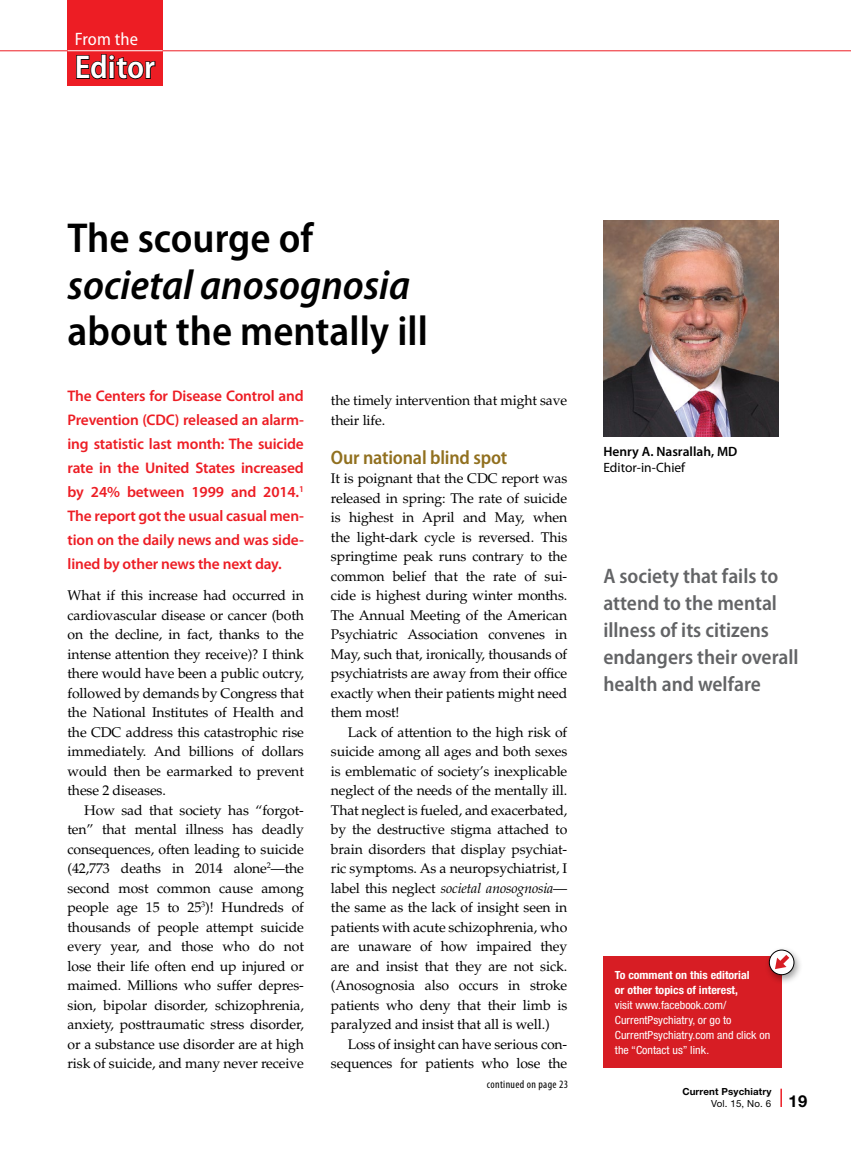
<style>
.page{position:relative;width:851px;height:1161px;background:#fff}
.page>*{position:absolute;margin:0;border:0;box-sizing:border-box;transform-origin:0 0}
.t1{font:600 semi-condensed 42px/46.5px "Myriad Pro";color:#000}
.t2{font:600 semi-condensed 33px "Myriad Pro";color:#fff}
.quote{font:600 semi-condensed 21px/27px "Myriad Pro";color:#636466}
.sub2{font:600 semi-condensed 19.5px "Myriad Pro";letter-spacing:-.01em;color:#91701f}
.t3{font:semi-condensed 18px "Myriad Pro";letter-spacing:.01em;color:#fff}
.t4{font:700 16.5px "Helvetica Neue LT Std";color:#000}
.abstract{font:600 15.3px/24px "Myriad Pro";letter-spacing:-.01em;color:#ed1d24;text-align:justify}
.body_indent{font:14.1px/19.5px "Palatino LT Std";letter-spacing:-.01em;color:#000;text-align:justify}
.body{font:14.1px/19.5px "Palatino LT Std";letter-spacing:-.01em;color:#000;text-align:justify}
.t5{font:600 13.5px "Myriad Pro";color:#000}
.t6{font:13.5px "Myriad Pro";color:#000}
.t7{font:condensed 11.25px/15px "Helvetica Neue LT Std";color:#fff;scale:1.06 1}
.t8{font:condensed 11.25px "Myriad Pro";letter-spacing:.03em;color:#000}
.t9{font:700 9.75px "Helvetica Neue LT Std";letter-spacing:.015em;color:#000}
.t10{font:9.75px "Helvetica Neue LT Std";letter-spacing:.015em;color:#000}
.s1{font-style:italic}
.s2{font-weight:700}
</style>
<div class="page">
<svg style="left:780px;top:1089px;width:1px;height:18px"></svg>
<hr style="left:0;top:50px;width:850px;height:1px;background:#ed1d24">
<img style="left:603px;top:220px;width:175px;height:216px">
<div style="left:68px;top:0;width:95px;height:86px;background:#ed1d24"></div>
<hr style="left:68px;top:50px;width:95px;height:1px;background:#fff">
<div style="left:603px;top:957px;width:179px;height:111px;background:#d71d24"></div>
<div style="left:764px;top:946px;width:39px;height:39px;background:#000;opacity:.4"></div>
<svg style="left:769px;top:950px;width:25px;height:25px"></svg>
<div style="left:768px;top:950px;width:26px;height:25px;border:1px solid #000;border-radius:50%"></div>
<svg style="left:775px;top:955px;width:14px;height:14px"></svg>
<svg style="left:75px;top:50px;width:81px;height:30px"></svg>
<p class="t3" style="left:75px;top:28px;width:65px">From the</p>
<p class="t2" style="left:75px;top:46px;width:82px">Editor</p>
<p class="t1" style="left:68px;top:214px;width:362px">The scourge of <span class="s1">societal anosognosia </span>about the mentally ill</p>
<p class="abstract" style="left:68px;top:384px;width:238px">The Centers for Disease Control and Prevention (CDC) released an alarm&shy;ing statistic last month: The suicide rate in the United States increased by 24% between 1999 and 2014.<sup>1<br></sup>The report got the usual casual men&shy;tion on the daily news and was side&shy;lined by other news the next day.</p>
<p class="body" style="left:68px;top:586px;width:238px">What if this increase had occurred in cardiovascular disease or cancer (both on the decline, in fact, thanks to the intense attention they receive)? I think there would have been a public outcry, followed by demands by Congress that the National Institutes of Health and the CDC address this catastrophic rise immediately. And billions of dollars would then be earmarked to prevent these 2 diseases.</p>
<p class="body_indent" style="left:68px;top:800px;width:238px;text-indent:17px">How sad that society has “forgot&shy;ten” that mental illness has deadly consequences, often leading to suicide (42,773 deaths in 2014 alone<sup>2</sup>—the second most common cause among people age 15 to 25<sup>3</sup>)! Hundreds of thousands of people attempt suicide every year, and those who do not lose their life often end up injured or maimed. Millions who suffer depres&shy;sion, bipolar disorder, schizophrenia, anxiety, posttraumatic stress disorder, or a substance use disorder are at high risk of suicide, and many never receive</p>
<p class="body_indent" style="left:331px;top:391px;width:238px">the timely intervention that might save their life.</p>
<p class="sub2" style="left:331px;top:445px;width:178px">Our national blind spot</p>
<p class="body" style="left:331px;top:469px;width:238px">It is poignant that the CDC report was released in spring: The rate of suicide is highest in April and May, when the light-dark cycle is reversed. This springtime peak runs contrary to the common belief that the rate of sui&shy;cide is highest during winter months.<br>The Annual Meeting of the American Psychiatric Association convenes in May, such that, ironically, thousands of psychiatrists are away from their office exactly when their patients might need them most!</p>
<p class="body_indent" style="left:331px;top:722px;width:238px;text-indent:17px">Lack of attention to the high risk of suicide among all ages and both sexes is emblematic of society’s inexplicable neglect of the needs of the mentally ill.<br>That neglect is fueled, and exacerbated, by the destructive stigma attached to brain disorders that display psychiat&shy;ric symptoms. As a neuropsychiatrist, I label this neglect <span class="s1">societal anosognosia</span>— the same as the lack of insight seen in patients with acute schizophrenia, who are unaware of how impaired they are and insist that they are not sick. (Anosognosia also occurs in stroke patients who deny that their limb is paralyzed and insist that all is well.)</p>
<p class="body_indent" style="left:331px;top:1034px;width:238px;text-align:right">Loss of insight can have serious con&shy;sequences for patients who lose the</p>
<p class="t8" style="left:487px;top:1077px;width:83px">continued on page 23</p>
<p class="t5" style="left:603px;top:443px;width:136px">Henry A. Nasrallah, MD</p>
<p class="t6" style="left:603px;top:459px;width:83px">Editor-in-Chief</p>
<p class="quote" style="left:603px;top:562px;width:197px">A society that fails to attend to the mental illness of its citizens endangers their overall health and welfare</p>
<p class="t7" style="left:615px;top:967px;width:148px"><span class="s2">To comment on this editorial<br>or other topics of interest,<br></span>visit www.facebook.com/<br>CurrentPsychiatry, or go to<br>CurrentPsychiatry.com and click on the “Contact us” link.</p>
<p class="t9" style="left:682px;top:1085px;width:90px">Current Psychiatry</p>
<p class="t10" style="left:711px;top:1098px;width:62px">Vol. 15, No. 6</p>
<p class="t4" style="left:788px;top:1091px;width:20px">19</p>
</div>
